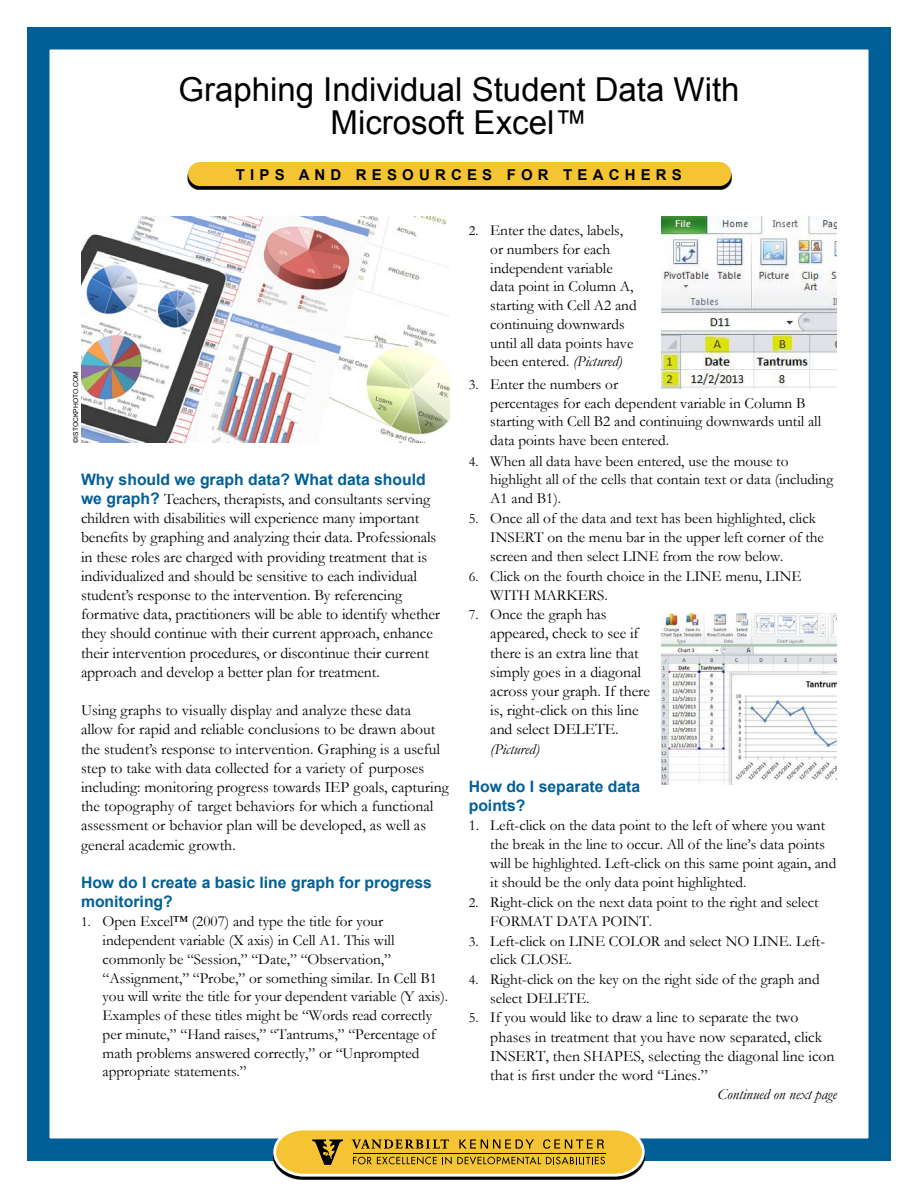
<style>
.page{position:relative;width:918px;height:1188px;background:#fff}
.page>*{position:absolute;margin:0;border:0;box-sizing:border-box;transform-origin:0 0}
.t1{font:33px/33px "Arial";color:#000;text-align:center}
.Copy{font:15.75px/19.2px "Garamond";letter-spacing:-.005em;color:#000}
.t2{font:700 15.75px/19.2px "Arial";color:#005f97}
.t3{font:15.3px/18.8px "Garamond";letter-spacing:-.005em;color:#000}
.Continued{font:italic 15.3px "Garamond";letter-spacing:-.005em;color:#000}
.t4{font:700 15px "Arial";letter-spacing:.345em;color:#000}
.t5{font:6.75px "Arial";color:#000}
.s1{font-family:"Arial";font-weight:700;color:#005f97}
.s2{font-size:14.25px}
.s3{font-style:italic}
.s4{font-size:15.75px}
.s5{font-size:15.3px}
</style>
<div class="page">
<div style="left:27px;top:27px;width:864px;height:1134px;border:22px solid #005f97"></div>
<div style="left:273px;top:1130px;width:372px;height:50px;background:#000"></div>
<svg style="left:272px;top:1130px;width:374px;height:48px;background:#d4b042"></svg>
<svg style="left:187px;top:165px;width:545px;height:25px;background:#1f1e1a"></svg>
<div style="left:188px;top:162px;width:543px;height:24px;background:#f5c433;border-radius:12px"></div>
<img style="left:662px;top:216px;width:175px;height:173px">
<img style="left:81px;top:216px;width:368px;height:227px">
<img style="left:662px;top:613px;width:175px;height:172px">
<h1 class="t1" style="left:178px;top:73px;width:563px">Graphing Individual Student Data With<br>Microsoft Excel™</h1>
<h2 class="t4" style="left:236px;top:164px;width:447px">TIPS AND RESOURCES FOR TEACHERS</h2>
<p class="t5" style="left:71px;top:443px;width:73px;rotate:-90deg">©ISTOCKPHOTO.COM</p>
<h3 class="t2" style="left:81px;top:470px;width:346px">Why should we graph data? What data should</h3>
<p class="Copy" style="left:81px;top:489px;width:361px"><span class="s1">we graph?</span> Teachers, therapists, and consultants serving children with disabilities will experience many important benefits by graphing and analyzing their data. Professionals in these roles are charged with providing treatment that is individualized and should be sensitive to each individual student’s response to the intervention. By referencing formative data, practitioners will be able to identify whether they should continue with their current approach, enhance their intervention procedures, or discontinue their current approach and develop a better plan for treatment.</p>
<p class="Copy" style="left:81px;top:700px;width:369px">Using graphs to visually display and analyze these data<br>allow for rapid and reliable conclusions to be drawn about the student’s response to intervention. Graphing is a useful step to take with data collected for a variety of purposes including: monitoring progress towards IEP goals, capturing the topography of target behaviors for which a functional assessment or behavior plan will be developed, as well as general academic growth.</p>
<h3 class="t2" style="left:81px;top:873px;width:352px">How do I create a basic line graph for progress monitoring?</h3>
<p class="t3" style="left:103px;top:912px;width:347px;text-indent:-22px"><span class="s2">1.</span> Open Excel™ (2007) and type the title for your independent variable (X axis) in Cell A1. This will commonly be “Session,” “Date,” “Observation,” “Assignment,” “Probe,” or something similar. In Cell B1 you will write the title for your dependent variable (Y axis).<br>Examples of these titles might be “Words read correctly per minute,” “Hand raises,” “Tantrums,” “Percentage of math problems answered correctly,” or “Unprompted appropriate statements.”</p>
<p class="t3" style="left:490px;top:221px;width:148px;text-indent:-22px"><span class="s2">2.</span> Enter the dates, labels, or numbers for each independent variable data point in Column A, starting with Cell A2 and continuing downwards until all data points have been entered. <span class="s3">(Pictured)</span></p>
<p class="t3" style="left:490px;top:374px;width:332px;text-indent:-22px"><span class="s2">3.</span> Enter the numbers or<br>percentages for each dependent variable in Column B starting with Cell B2 and continuing downwards until all data points have been entered.</p>
<p class="t3" style="left:490px;top:451px;width:344px;text-indent:-22px"><span class="s2">4.</span> When all data have been entered, use the mouse to highlight all of the cells that contain text or data (including<br>A1 and B1).</p>
<p class="t3" style="left:490px;top:509px;width:335px;text-indent:-22px"><span class="s2">5.</span> Once all of the data and text has been highlighted, click<br>INSERT on the menu bar in the upper left corner of the screen and then select LINE from the row below.</p>
<p class="t3" style="left:490px;top:566px;width:313px;text-indent:-22px"><span class="s2">6.</span> Click on the fourth choice in the LINE menu, LINE<br>WITH MARKERS.</p>
<p class="t3" style="left:469px;top:605px;width:139px"><span class="s2">7.</span> Once the grap<span class="s4">h has</span></p>
<p class="Copy" style="left:490px;top:624px;width:161px">appeared, check to see if there is an extra line that simply goes in a diagonal across your graph. If there is, right-click on this line and select DELETE.</p>
<p class="Continued" style="left:490px;top:740px;width:51px">(Pictured)</p>
<h3 class="t2" style="left:469px;top:777px;width:173px">How do I separate data points?</h3>
<p class="t3" style="left:490px;top:816px;width:348px;text-indent:-22px">1. Left-click on the data point to the left of where you want the break in the line to occur. All of the line’s data points will be highlighted. Left-click on this same point again, and it should be the only data point highlighted.</p>
<p class="t3" style="left:490px;top:893px;width:330px;text-indent:-22px"><span class="s2">2.</span> Right-click on the next data point to the right and select<br>FORMAT DATA POINT.</p>
<p class="t3" style="left:490px;top:931px;width:336px;text-indent:-22px"><span class="s2">3.</span> Left-click on LINE COLOR and select NO LINE. Left&shy;click CLOSE.</p>
<p class="t3" style="left:490px;top:970px;width:331px;text-indent:-22px"><span class="s2">4.</span> Right-click on the key on the right side of the graph and select DELETE.</p>
<p class="Copy" style="left:490px;top:1008px;width:346px;text-indent:-22px"><span class="s2">5.</span> <span class="s5">If you wou</span>ld like to draw a line to separate the two phases in treatment that you have now separated, click INSERT, then SHAPES, selecting the diagonal line icon that is first under the word “Lines.”</p>
<p class="Continued" style="left:718px;top:1085px;width:121px">Continued on next page</p>
</div>
